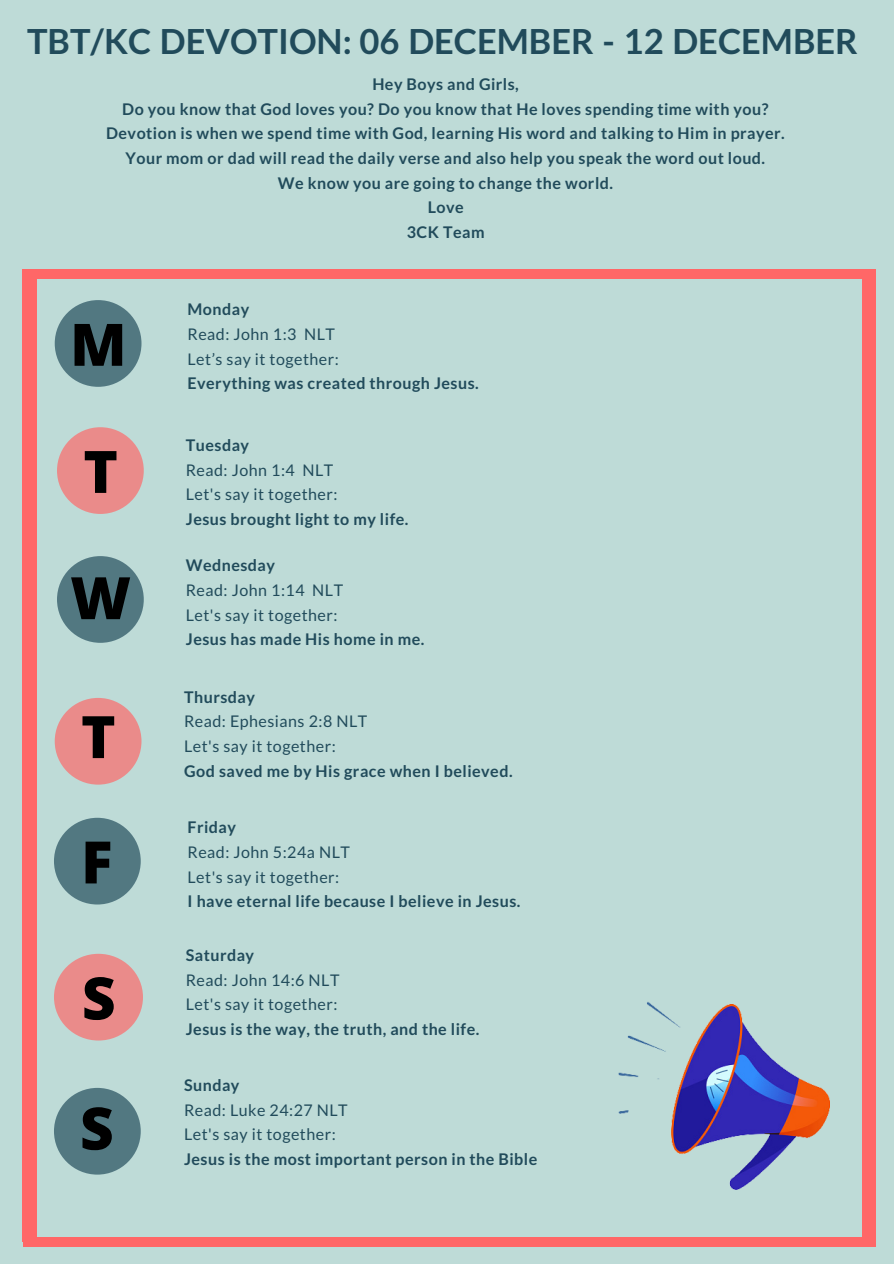
<style>
.page{position:relative;width:894px;height:1264px;background:#fff}
.page>*{position:absolute;margin:0;border:0;box-sizing:border-box;transform-origin:0 0}
.t1{font:800 58.5px "Open Sans";color:#000}
.t2{font:700 34.5px "Lato";color:#214b5b}
.t3{font:700 16.05px "Lato";letter-spacing:.03em;color:#214b5b}
.t4{font:16.05px "Lato";letter-spacing:.03em;color:#214b5b}
</style>
<div class="page">
<div style="left:0;top:0;width:893px;height:1263px;background:#bedbd7"></div>
<div style="left:23px;top:1237px;width:839px;height:9px;background:#ff6767"></div>
<div style="left:36px;top:269px;width:839px;height:9px;background:#ff6767"></div>
<div style="left:861px;top:273px;width:14px;height:973px;background:#ff6767"></div>
<div style="left:23px;top:269px;width:13px;height:973px;background:#ff6767"></div>
<img style="left:618px;top:948px;width:244px;height:289px">
<div style="left:55px;top:300px;width:86px;height:87px;background:#527881;border-radius:50%"></div>
<div style="left:57px;top:427px;width:87px;height:87px;background:#ea8b8a;border-radius:50%"></div>
<div style="left:57px;top:556px;width:87px;height:87px;background:#527881;border-radius:50%"></div>
<div style="left:55px;top:698px;width:86px;height:86px;background:#ea8b8a;border-radius:50%"></div>
<div style="left:54px;top:817px;width:87px;height:87px;background:#527881;border-radius:50%"></div>
<div style="left:54px;top:953px;width:89px;height:87px;background:#ea8b8a;border-radius:50%"></div>
<div style="left:54px;top:1087px;width:87px;height:87px;background:#527881;border-radius:50%"></div>
<p class="t2" style="left:27px;top:20px;width:832px">TBT/KC DEVOTION: 06 DECEMBER - 12 DECEMBER</p>
<p class="t3" style="left:372px;top:74px;width:148px">Hey Boys and Girls,</p>
<p class="t3" style="left:122px;top:99px;width:647px">Do you know that God loves you? Do you know that He loves spending time with you?</p>
<p class="t3" style="left:106px;top:124px;width:680px">Devotion is when we spend time with God, learning His word and talking to Him in prayer.</p>
<p class="t3" style="left:125px;top:148px;width:641px">Your mom or dad will read the daily verse and also help you speak the word out loud.</p>
<p class="t3" style="left:278px;top:173px;width:336px">We know you are going to change the world.</p>
<p class="t3" style="left:427px;top:198px;width:37px">Love</p>
<p class="t3" style="left:406px;top:222px;width:79px">3CK Team</p>
<p class="t1" style="left:70px;top:303px;width:58px">M</p>
<p class="t1" style="left:83px;top:430px;width:36px">T</p>
<p class="t1" style="left:70px;top:556px;width:62px">W</p>
<p class="t1" style="left:81px;top:695px;width:36px">T</p>
<p class="t1" style="left:81px;top:821px;width:33px">F</p>
<p class="t1" style="left:82px;top:956px;width:35px">S</p>
<p class="t1" style="left:80px;top:1087px;width:35px">S</p>
<p class="t3" style="left:187px;top:299px;width:63px">Monday</p>
<p class="t4" style="left:187px;top:324px;width:149px">Read: John 1:3 NLT</p>
<p class="t4" style="left:187px;top:349px;width:153px">Let’s say it together:</p>
<p class="t3" style="left:187px;top:373px;width:293px">Everything was created through Jesus.</p>
<p class="t3" style="left:186px;top:435px;width:65px">Tuesday</p>
<p class="t4" style="left:186px;top:460px;width:149px">Read: John 1:4 NLT</p>
<p class="t4" style="left:186px;top:484px;width:153px">Let's say it together:</p>
<p class="t3" style="left:186px;top:509px;width:224px">Jesus brought light to my life.</p>
<p class="t3" style="left:186px;top:555px;width:91px">Wednesday</p>
<p class="t4" style="left:186px;top:580px;width:159px">Read: John 1:14 NLT</p>
<p class="t4" style="left:186px;top:605px;width:153px">Let's say it together:</p>
<p class="t3" style="left:186px;top:629px;width:240px">Jesus has made His home in me.</p>
<p class="t3" style="left:184px;top:686px;width:72px">Thursday</p>
<p class="t4" style="left:184px;top:711px;width:184px">Read: Ephesians 2:8 NLT</p>
<p class="t4" style="left:184px;top:736px;width:153px">Let's say it together:</p>
<p class="t3" style="left:184px;top:760px;width:330px">God saved me by His grace when I believed.</p>
<p class="t3" style="left:187px;top:817px;width:50px">Friday</p>
<p class="t4" style="left:187px;top:842px;width:164px">Read: John 5:24a NLT</p>
<p class="t4" style="left:187px;top:866px;width:153px">Let's say it together:</p>
<p class="t3" style="left:187px;top:891px;width:334px">I have eternal life because I believe in Jesus.</p>
<p class="t3" style="left:186px;top:945px;width:70px">Saturday</p>
<p class="t4" style="left:186px;top:969px;width:155px">Read: John 14:6 NLT</p>
<p class="t4" style="left:186px;top:994px;width:153px">Let's say it together:</p>
<p class="t3" style="left:186px;top:1019px;width:295px">Jesus is the way, the truth, and the life.</p>
<p class="t3" style="left:184px;top:1074px;width:57px">Sunday</p>
<p class="t4" style="left:184px;top:1099px;width:165px">Read: Luke 24:27 NLT</p>
<p class="t4" style="left:184px;top:1124px;width:153px">Let's say it together:</p>
<p class="t3" style="left:184px;top:1148px;width:354px">Jesus is the most important person in the Bible</p>
</div>
